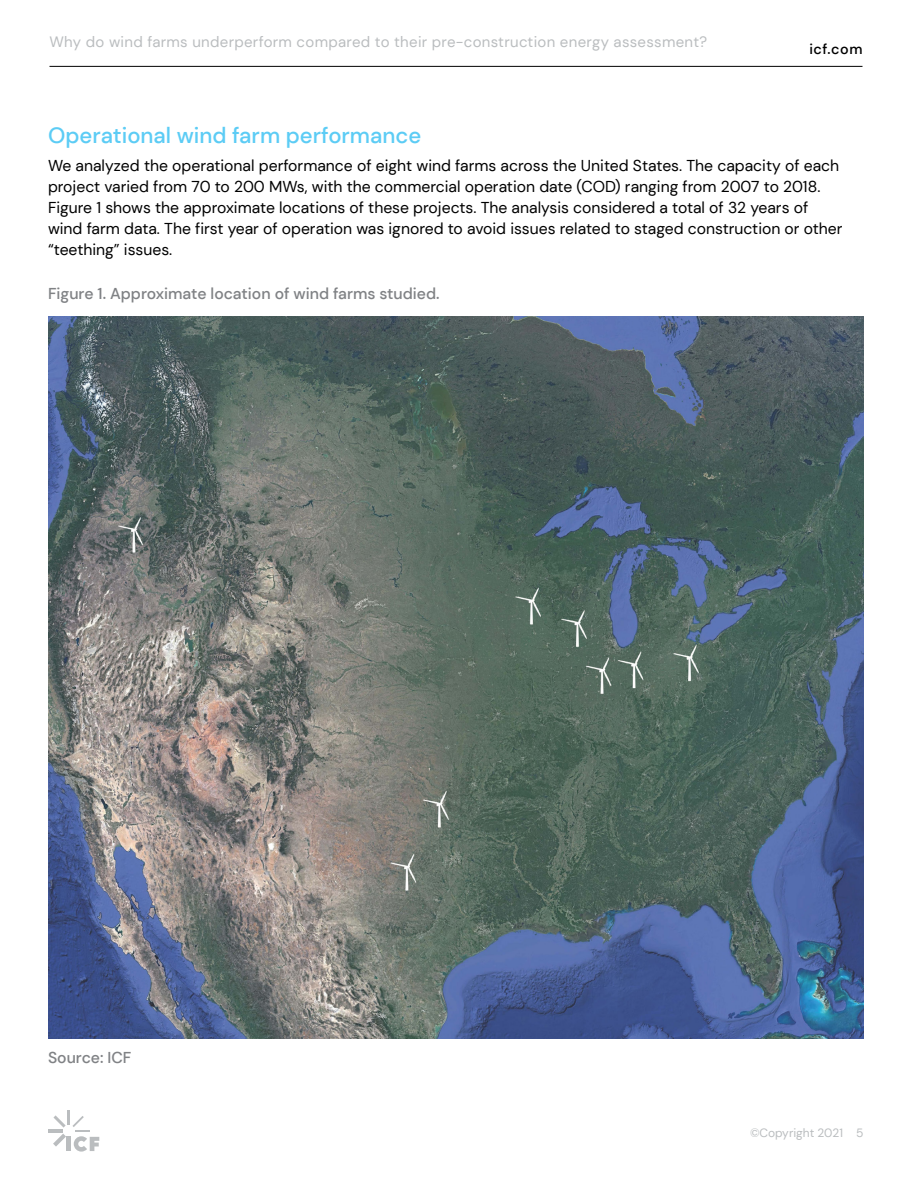
<style>
.page{position:relative;width:918px;height:1188px;background:#fff}
.page>*{position:absolute;margin:0;border:0;box-sizing:border-box;transform-origin:0 0}
.sidebar_header{font:500 22.05px "DM Sans";color:#5cccf5}
.body_paragraph{font:15.75px/21px "DM Sans";color:#000}
.body_paragraph-2{font:500 15.75px "DM Sans";color:#808285}
.t1{font:15px "DM Sans";letter-spacing:.02em;color:#babdbf}
.t2{font:500 14.25px "DM Sans";letter-spacing:.04em;color:#000}
.t3{font:12px "DM Sans";color:#babdbf}
</style>
<div class="page">
<hr style="left:50px;top:66px;width:812px;height:1px;background:#000">
<hr style="left:49px;top:1129px;width:14px;height:4px;background:#babdbf">
<svg style="left:53px;top:1111px;width:46px;height:41px"></svg>
<img style="left:49px;top:316px;width:815px;height:723px">
<p class="t1" style="left:50px;top:32px;width:659px">Why do wind farms underperform compared to their pre-construction energy assessment?</p>
<p class="t2" style="left:809px;top:41px;width:55px">icf.com</p>
<p class="sidebar_header" style="left:48px;top:121px;width:375px">Operational wind farm performance</p>
<p class="body_paragraph" style="left:48px;top:155px;width:796px">We analyzed the operational performance of eight wind farms across the United States. The capacity of each project varied from 70 to 200 MWs, with the commercial operation date (COD) ranging from 2007 to 2018.<br>Figure 1 shows the approximate locations of these projects. The analysis considered a total of 32 years of wind farm data. The first year of operation was ignored to avoid issues related to staged construction or other “teething” issues.</p>
<p class="body_paragraph-2" style="left:48px;top:284px;width:393px">Figure 1. Approximate location of wind farms studied.</p>
<p class="body_paragraph-2" style="left:48px;top:1047px;width:85px">Source: ICF</p>
<p class="t3" style="left:750px;top:1125px;width:115px">©Copyright 2021 5</p>
</div>
